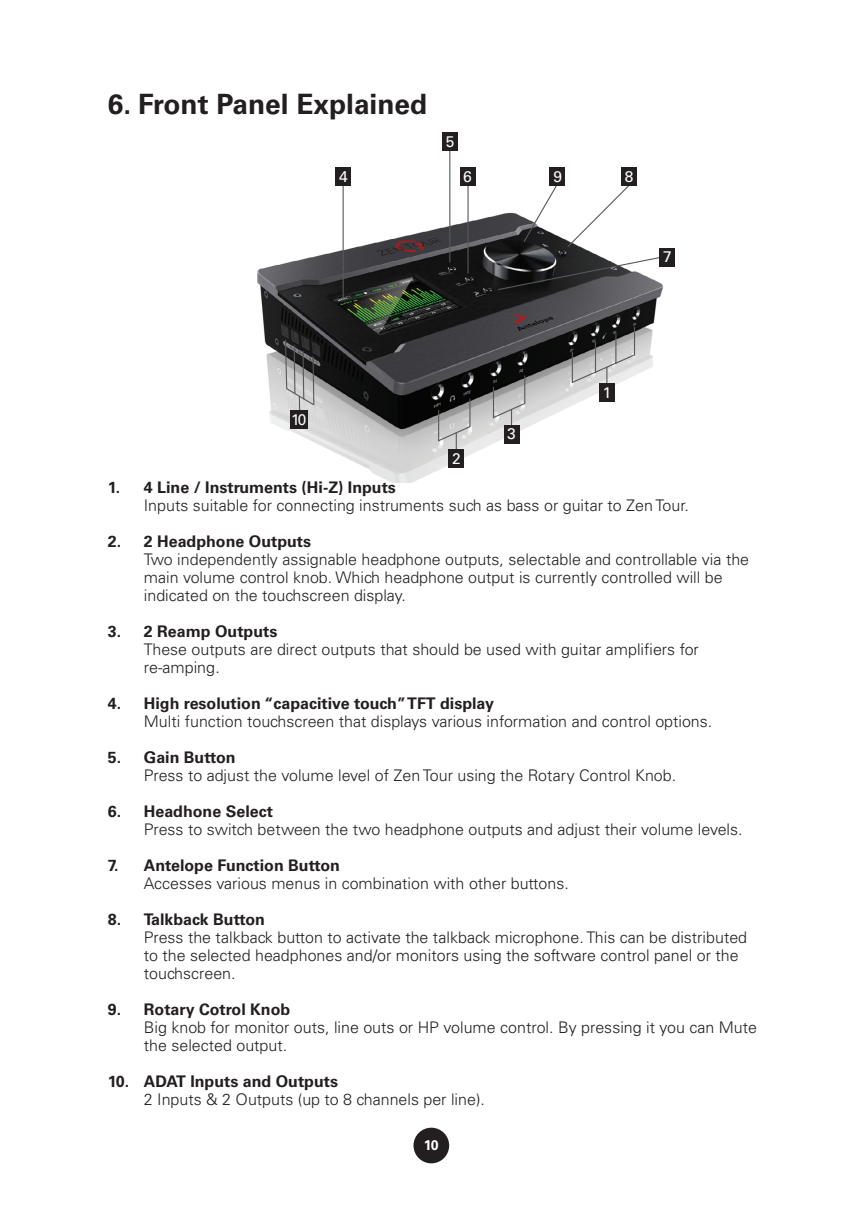
<style>
.page{position:relative;width:857px;height:1225px;background:#fff}
.page>*{position:absolute;margin:0;border:0;box-sizing:border-box;transform-origin:0 0}
.t1{font:700 28px "Univers";color:#231f20}
.t2{font:300 16px/18px "Univers";color:#231f20}
.t3{font:700 16px "Univers";color:#231f20}
.t4{font:15.4px "Univers";color:#fff}
.t5{font:700 14px "Univers";color:#fff}
</style>
<div class="page">
<div style="left:413px;top:1127px;width:36px;height:36px;background:#231f20;border-radius:50%"></div>
<img style="left:257px;top:133px;width:418px;height:349px">
<svg style="left:284px;top:148px;width:376px;height:302px"></svg>
<div style="left:460px;top:167px;width:15px;height:18px;background:#231f20"></div>
<div style="left:442px;top:133px;width:15px;height:18px;background:#231f20"></div>
<div style="left:335px;top:167px;width:16px;height:18px;background:#231f20"></div>
<div style="left:549px;top:167px;width:16px;height:18px;background:#231f20"></div>
<div style="left:620px;top:167px;width:16px;height:18px;background:#231f20"></div>
<div style="left:659px;top:248px;width:15px;height:18px;background:#231f20"></div>
<div style="left:598px;top:383px;width:16px;height:18px;background:#231f20"></div>
<div style="left:503px;top:425px;width:16px;height:18px;background:#231f20"></div>
<div style="left:448px;top:449px;width:16px;height:18px;background:#231f20"></div>
<div style="left:290px;top:410px;width:18px;height:18px;background:#231f20"></div>
<svg style="left:293px;top:344px;width:22px;height:62px"></svg>
<h1 class="t1" style="left:108px;top:88px;width:321px">6. Front Panel Explained</h1>
<p class="t4" style="left:445px;top:132px;width:10px">5</p>
<p class="t4" style="left:339px;top:167px;width:10px">4</p>
<p class="t4" style="left:553px;top:167px;width:10px">9</p>
<p class="t4" style="left:624px;top:167px;width:10px">8</p>
<p class="t4" style="left:463px;top:167px;width:10px">6</p>
<p class="t4" style="left:662px;top:248px;width:10px">7</p>
<p class="t4" style="left:291px;top:410px;width:17px">10</p>
<p class="t4" style="left:452px;top:449px;width:10px">2</p>
<p class="t4" style="left:507px;top:425px;width:10px">3</p>
<p class="t4" style="left:602px;top:383px;width:10px">1</p>
<p class="t3" style="left:108px;top:477px;width:289px">1. 4 Line / Instruments (Hi-Z) Inputs</p>
<p class="t2" style="left:144px;top:496px;width:546px">Inputs suitable for connecting instruments such as bass or guitar to Zen Tour.</p>
<p class="t3" style="left:108px;top:531px;width:205px">2. 2 Headphone Outputs</p>
<p class="t2" style="left:144px;top:550px;width:606px">Two independently assignable headphone outputs, selectable and controllable via the main volume control knob. Which headphone output is currently controlled will be indicated on the touchscreen display.</p>
<p class="t3" style="left:108px;top:621px;width:171px">3. 2 Reamp Outputs</p>
<p class="t2" style="left:144px;top:640px;width:556px">These outputs are direct outputs that should be used with guitar amplifiers for re-amping.</p>
<p class="t3" style="left:108px;top:693px;width:387px">4. High resolution “capacitive touch” TFT display</p>
<p class="t2" style="left:144px;top:712px;width:569px">Multi function touchscreen that displays various information and control options.</p>
<p class="t3" style="left:108px;top:747px;width:129px">5. Gain Button</p>
<p class="t2" style="left:144px;top:766px;width:533px">Press to adjust the volume level of Zen Tour using the Rotary Control Knob.</p>
<p class="t3" style="left:108px;top:801px;width:166px">6. Headhone Select</p>
<p class="t2" style="left:144px;top:820px;width:600px">Press to switch between the two headphone outputs and adjust their volume levels.</p>
<p class="t3" style="left:108px;top:855px;width:233px">7. Antelope Function Button</p>
<p class="t2" style="left:144px;top:874px;width:426px">Accesses various menus in combination with other buttons.</p>
<p class="t3" style="left:108px;top:909px;width:159px">8. Talkback Button</p>
<p class="t2" style="left:144px;top:928px;width:604px">Press the talkback button to activate the talkback microphone. This can be distributed to the selected headphones and/or monitors using the software control panel or the touchscreen.</p>
<p class="t3" style="left:108px;top:999px;width:184px">9. Rotary Cotrol Knob</p>
<p class="t2" style="left:144px;top:1018px;width:614px">Big knob for monitor outs, line outs or HP volume control. By pressing it you can Mute the selected output.</p>
<p class="t3" style="left:108px;top:1071px;width:232px">10. ADAT Inputs and Outputs</p>
<p class="t2" style="left:144px;top:1090px;width:342px">2 Inputs &amp; 2 Outputs (up to 8 channels per line).</p>
<p class="t5" style="left:424px;top:1136px;width:16px">10</p>
</div>
